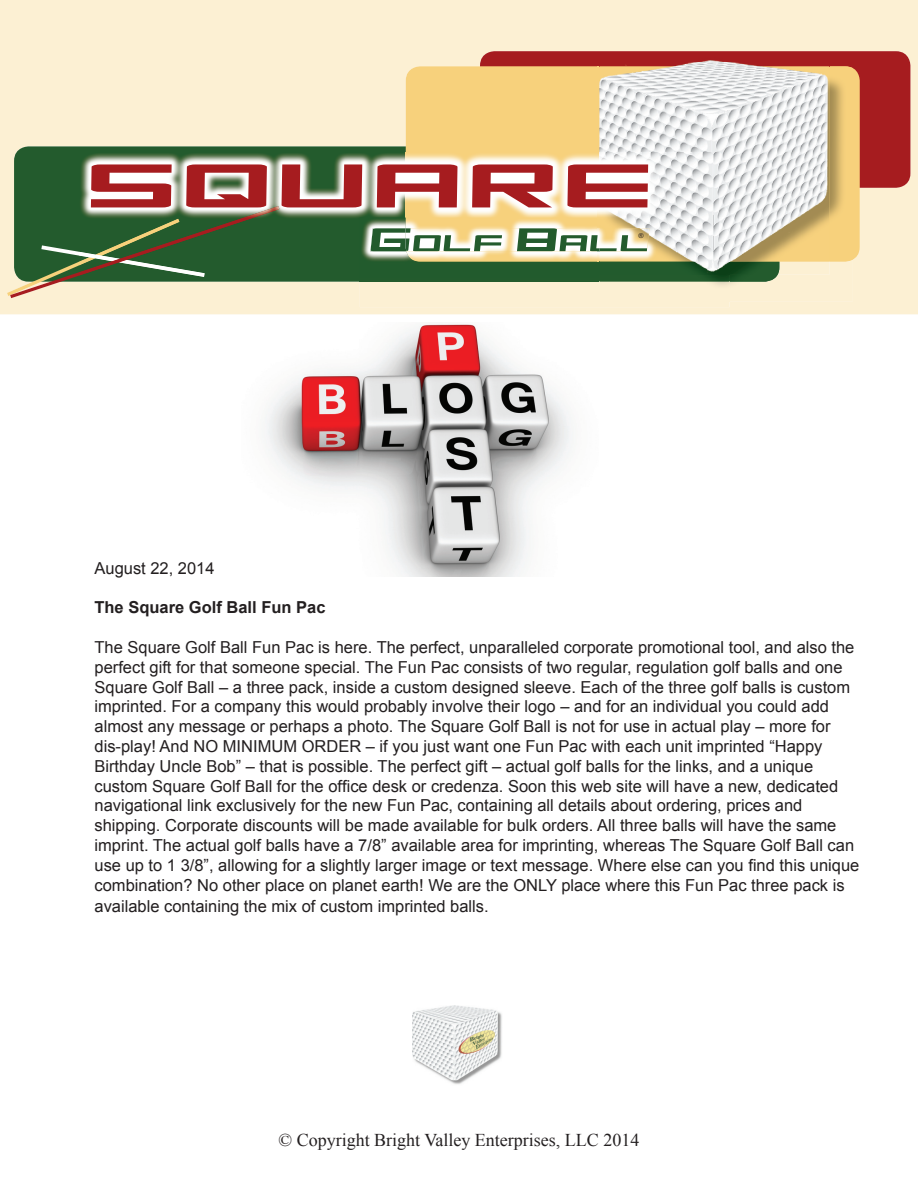
<style>
.page{position:relative;width:918px;height:1188px;background:#fff}
.page>*{position:absolute;margin:0;border:0;box-sizing:border-box;transform-origin:0 0}
.t1{font:51.3px "Orena";letter-spacing:.1em;color:#a61c1f;scale:2 1}
.t2{font:18px "Times New Roman";color:#231f20}
.t3{font:16.5px/19.8px "Arial";color:#231f20}
.t4{font:700 16.5px "Arial";color:#231f20}
.t5{font:6.6px "Arial";color:#231f20;scale:1.06 1}
</style>
<div class="page">
<div style="left:0;top:0;width:918px;height:314px;background:#fcf0d3"></div>
<div style="left:480px;top:51px;width:430px;height:137px;background:#a61c1f;border-radius:14px"></div>
<div style="left:14px;top:146px;width:765px;height:136px;background:#235b2d;border-radius:14px"></div>
<div style="left:406px;top:66px;width:454px;height:196px;background:#f7d17c;border-radius:14px"></div>
<svg style="left:7px;top:206px;width:272px;height:92px"></svg>
<div style="left:730px;top:262px;width:123px;height:39px;background:#fcf0d3"></div>
<img style="left:730px;top:275px;width:48px;height:7px">
<img style="left:829px;top:66px;width:24px;height:196px">
<img style="left:700px;top:60px;width:26px;height:2px">
<img style="left:730px;top:262px;width:99px;height:13px">
<img style="left:599px;top:62px;width:230px;height:200px">
<div style="left:360px;top:282px;width:370px;height:25px;background:#fcf0d3"></div>
<img style="left:599px;top:275px;width:131px;height:26px">
<svg style="left:719px;top:262px;width:11px;height:13px"></svg>
<img style="left:719px;top:218px;width:11px;height:44px">
<img style="left:79px;top:152px;width:327px;height:126px">
<img style="left:406px;top:152px;width:313px;height:66px">
<img style="left:79px;top:276px;width:126px;height:1px">
<img style="left:79px;top:206px;width:200px;height:70px">
<img style="left:406px;top:220px;width:192px;height:42px">
<img style="left:599px;top:218px;width:120px;height:60px">
<img style="left:370px;top:228px;width:36px;height:23px">
<img style="left:406px;top:228px;width:243px;height:23px">
<svg style="left:598px;top:227px;width:1px;height:33px"></svg>
<img style="left:265px;top:324px;width:308px;height:252px">
<img style="left:412px;top:1005px;width:90px;height:79px">
<h1 class="t1" style="left:91px;top:164px;width:282px">SQUARE</h1>
<p class="t5" style="left:639px;top:231px;width:6px">®</p>
<p class="t3" style="left:94px;top:558px;width:122px">August 22, 2014</p>
<p class="t4" style="left:94px;top:597px;width:233px">The Square Golf Ball Fun Pac</p>
<p class="t3" style="left:94px;top:637px;width:766px">The Square Golf Ball Fun Pac is here. The perfect, unparalleled corporate promotional tool, and also the perfect gift for that someone special. The Fun Pac consists of two regular, regulation golf balls and one Square Golf Ball – a three pack, inside a custom designed sleeve. Each of the three golf balls is custom imprinted. For a company this would probably involve their logo – and for an individual you could add almost any message or perhaps a photo. The Square Golf Ball is not for use in actual play – more for dis-play! And NO MINIMUM ORDER – if you just want one Fun Pac with each unit imprinted “Happy Birthday Uncle Bob” – that is possible. The perfect gift – actual golf balls for the links, and a unique custom Square Golf Ball for the office desk or credenza. Soon this web site will have a new, dedicated navigational link exclusively for the new Fun Pac, containing all details about ordering, prices and shipping. Corporate discounts will be made available for bulk orders. All three balls will have the same imprint. The actual golf balls have a 7/8” available area for imprinting, whereas The Square Golf Ball can use up to 1 3/8”, allowing for a slightly larger image or text message. Where else can you find this unique combination? No other place on planet earth! We are the ONLY place where this Fun Pac three pack is</p>
<p class="t3" style="left:94px;top:897px;width:396px">available containing the mix of custom imprinted balls.</p>
<p class="t2" style="left:279px;top:1128px;width:362px">© Copyright Bright Valley Enterprises, LLC 2014</p>
</div>
